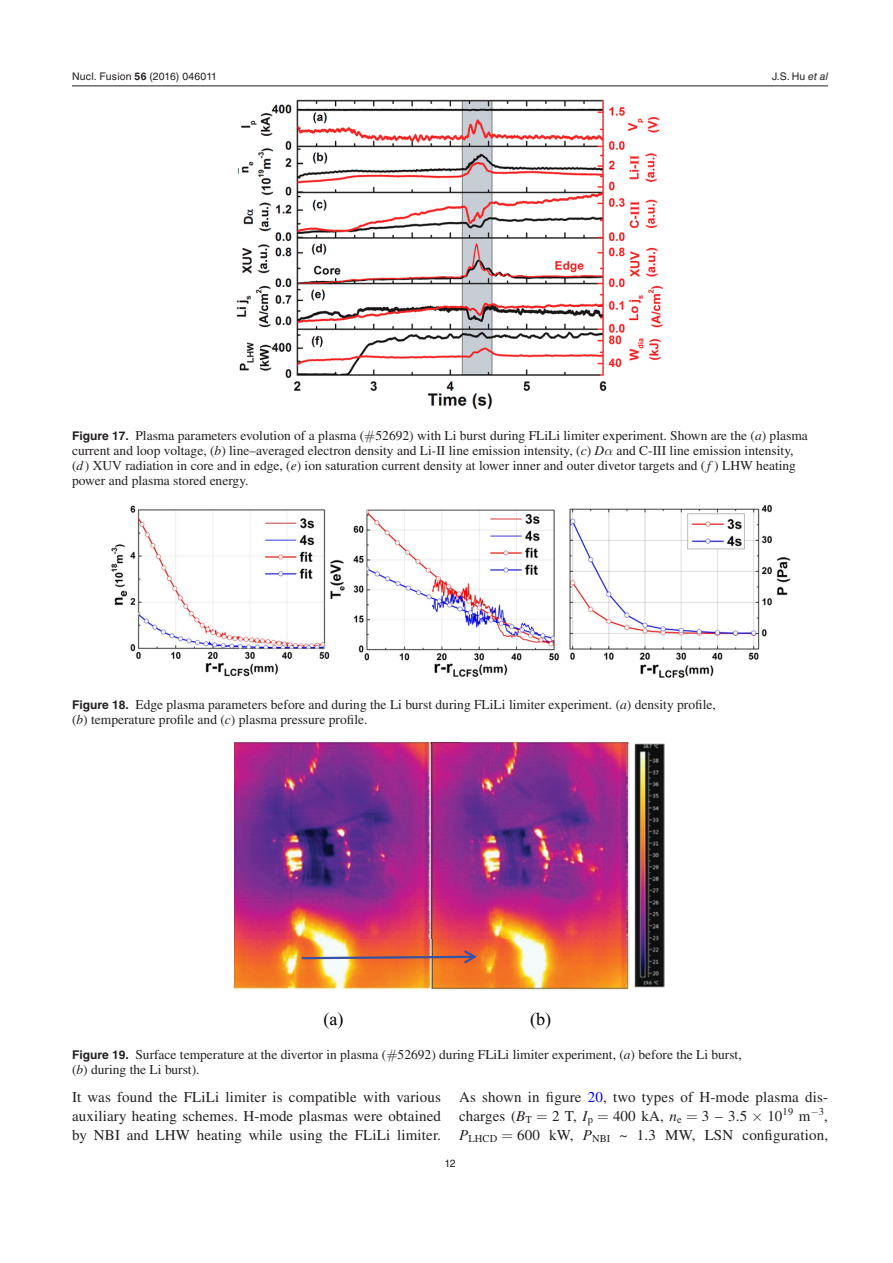
<style>
.page{position:relative;width:893px;height:1263px;background:#fff}
.page>*{position:absolute;margin:0;border:0;box-sizing:border-box;transform-origin:0 0}
.t1{font:18.15px "Times New Roman";color:#040503}
.t2{font:15px/19px "Times LT Std";letter-spacing:.01em;color:#231f20;text-align:justify}
.t3{font:13.5px/15px "Times LT Std";color:#231f20}
.t4{font:10.5px "Helvetica LT Std";letter-spacing:.02em;color:#231f20}
.t5{font:10.5px "Times LT Std";color:#231f20}
.s1{font-family:"Helvetica";font-weight:700}
.s2{font-family:"Helvetica"}
.s3{font-style:italic}
.s4{font-family:"Helvetica LT Std";font-weight:700;font-size:12px}
.s5{font-family:"STIX General"}
.s6{color:#00f}
</style>
<div class="page">
<hr style="left:72px;top:86px;width:756px;height:1px;background:#231f20">
<img style="left:236px;top:99px;width:427px;height:311px">
<img style="left:111px;top:504px;width:680px;height:174px">
<img style="left:234px;top:742px;width:431px;height:247px">
<svg style="left:302px;top:950px;width:175px;height:13px;background:#cd7c59"></svg>
<p class="t4" style="left:72px;top:70px;width:147px">Nucl. Fusion <span class="s1">56</span> (<span class="s2">2016</span>) 046011</p>
<p class="t4" style="left:772px;top:70px;width:58px">J.S. Hu <span class="s3">et al</span></p>
<p class="t3" style="left:72px;top:428px;width:737px"><span class="s4">Figure 17.</span> Plasma parameters evolution of a plasma ( 52692) with Li burst during FLiLi limiter experiment. Shown are the (<span class="s3">a</span>) plasma current and loop voltage, (<span class="s3">b</span>) line<span class="s5">–</span>averaged electron density and Li-II line emission intensity, (<span class="s3">c</span>) <span class="s3">D</span> and C-III line emission intensity, (<span class="s3">d</span>) XUV radiation in core and in edge, (<span class="s3">e</span>) ion saturation current density at lower inner and outer divetor targets and (<span class="s3">f</span> ) LHW heating power and plasma stored energy.</p>
<p class="t3" style="left:72px;top:697px;width:645px"><span class="s4">Figure 18.</span> Edge plasma parameters before and during the Li burst during FLiLi limiter experiment. (<span class="s3">a</span>) density profile, (<span class="s3">b</span>) temperature profile and (<span class="s3">c</span>) plasma pressure profile.</p>
<h1 class="t1" style="left:323px;top:1009px;width:22px">(a)</h1>
<h1 class="t1" style="left:530px;top:1009px;width:23px">(b)</h1>
<p class="t3" style="left:72px;top:1046px;width:671px"><span class="s4">Figure 19.</span> Surface temperature at the divertor in plasma ( 52692) during FLiLi limiter experiment, (<span class="s3">a</span>) before the Li burst, (<span class="s3">b</span>) during the Li burst).</p>
<p class="t2" style="left:72px;top:1087px;width:371px">It was found the FLiLi limiter is compatible with various auxiliary heating schemes. H-mode plasmas were obtained by NBI and LHW heating while using the FLiLi limiter.</p>
<p class="t2" style="left:459px;top:1087px;width:371px">As shown in figure <span class="s6">20</span>, two types of H-mode plasma dis&shy;charges (<span class="s3">B</span><sub>T</sub></p>
<p class="t2" style="left:552px;top:1106px;width:42px">2 T, <span class="s3">I</span><sub>p</sub></p>
<p class="t2" style="left:613px;top:1106px;width:70px">400 kA, <span class="s3">n</span><sub>e</sub></p>
<p class="t2" style="left:702px;top:1106px;width:47px">3 <span class="s5">–</span> 3.5</p>
<p class="t2" style="left:767px;top:1106px;width:62px">10<sup>19</sup> m−<sup>3</sup>,</p>
<p class="t5" style="left:459px;top:1133px;width:40px"><sup>P</sup>LHCD</p>
<p class="t2" style="left:517px;top:1125px;width:312px">600 kW, <span class="s3">P</span><sub>NBI</sub> ~ 1.3 MW, LSN configuration,</p>
<p class="t4" style="left:444px;top:1157px;width:13px">12</p>
</div>
